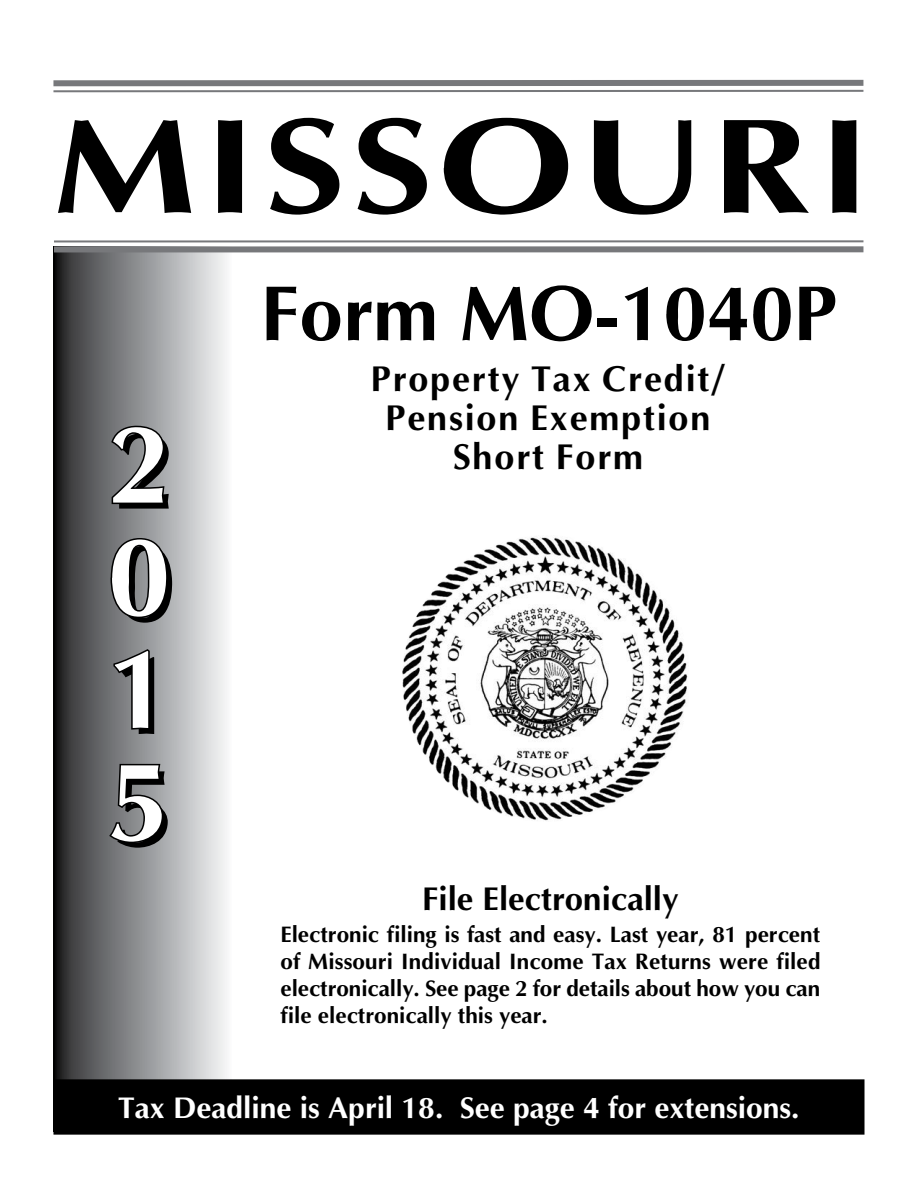
<style>
.page{position:relative;width:918px;height:1188px;background:#fff}
.page>*{position:absolute;margin:0;border:0;box-sizing:border-box;transform-origin:0 0}
.t1{font:700 135px "Ottawa";letter-spacing:.04em;color:#000;scale:1.2 1}
.t2{font:700 112.5px/112.5px "Ottawa";color:#fff;text-align:justify}
.t3{font:700 78px "Ottawa";color:#000}
.t4{font:700 36px/39px "Ottawa";letter-spacing:.05em;color:#000;text-align:center}
.t5{font:700 33px "Ottawa";color:#000}
.t6{font:700 30px "Ottawa";color:#fff}
.t7{font:700 22.5px/27px "Ottawa";color:#000;text-align:justify}
</style>
<div class="page">
<svg style="left:53px;top:247px;width:178px;height:832px;background:#919294"></svg>
<img style="left:402px;top:537px;width:286px;height:284px">
<svg style="left:109px;top:424px;width:57px;height:82px;background:#6d6f71"></svg>
<svg style="left:109px;top:537px;width:60px;height:82px;background:#6f7072"></svg>
<svg style="left:112px;top:647px;width:39px;height:84px;background:#6a6c6e"></svg>
<svg style="left:107px;top:762px;width:58px;height:83px;background:#6c6e70"></svg>
<div style="left:55px;top:1081px;width:808px;height:52px;background:#000"></div>
<div style="left:53px;top:1079px;width:812px;height:56px;border:3px solid #000"></div>
<svg style="left:53px;top:79px;width:811px;height:14px"></svg>
<hr style="left:54px;top:240px;width:809px;height:2px;background:#77787b">
<div style="left:54px;top:246px;width:809px;height:6px;background:#77787b"></div>
<h1 class="t1" style="left:53px;top:82px;width:684px">MISSOURI</h1>
<h2 class="t2" style="left:108px;top:407px;width:64px">2<br>0<br>1<br>5</h2>
<h3 class="t3" style="left:261px;top:265px;width:578px">Form MO-1040P</h3>
<h3 class="t4" style="left:371px;top:359px;width:356px">Property Tax Credit/<br>Pension Exemption<br>Short Form</h3>
<h3 class="t5" style="left:422px;top:879px;width:258px">File Electronically</h3>
<p class="t7" style="left:280px;top:920px;width:542px">Electronic filing is fast and easy. Last year, 81 percent of Missouri Individual Income Tax Returns were filed electronically. See page 2 for details about how you can file electronically this year.</p>
<h3 class="t6" style="left:118px;top:1089px;width:683px">Tax Deadline is April 18. See page 4 for extensions.</h3>
</div>
